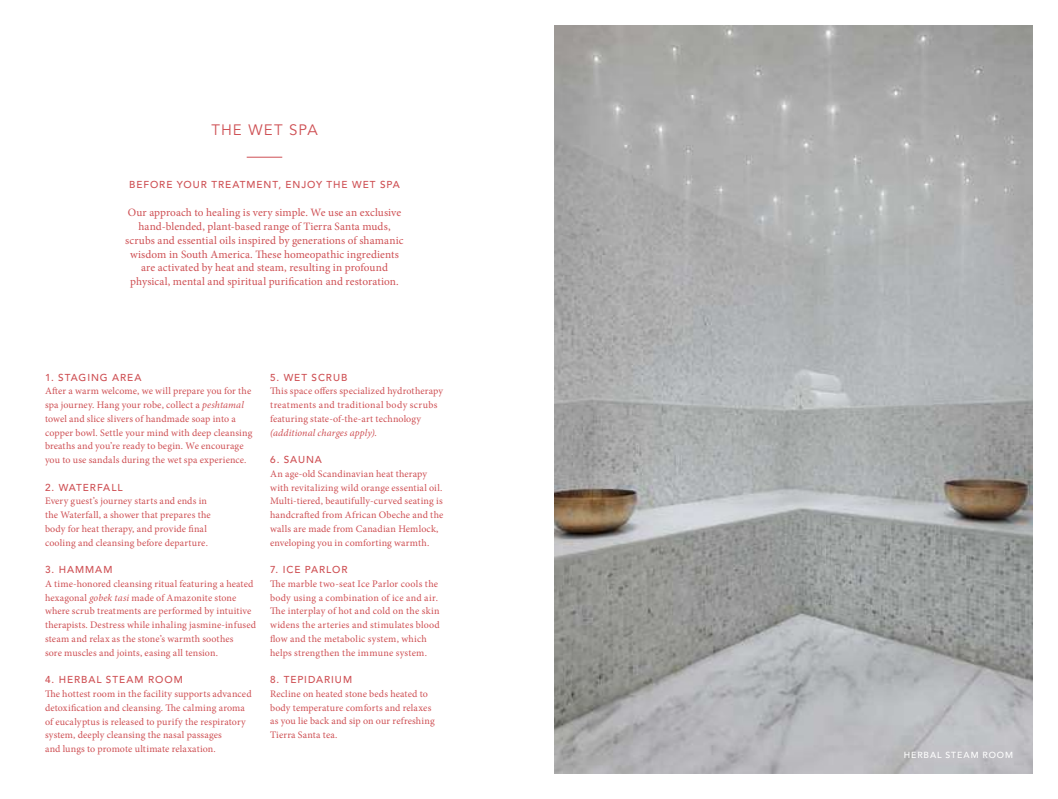
<style>
.page{position:relative;width:1058px;height:799px;background:#fff}
.page>*{position:absolute;margin:0;border:0;box-sizing:border-box;transform-origin:0 0}
.t1{font:15px "Avenir LT Std";letter-spacing:.07em;color:#ce4f53}
.t2{font:11.25px/13.8px "Minion Pro";letter-spacing:.01em;color:#ce4f53;text-align:center}
.t3{font:10px/13.8px "Minion Pro";letter-spacing:.015em;color:#ce4f53}
.t4{font:500 10px "Avenir LT Std";letter-spacing:.095em;color:#ce4f53}
.t5{font:500 8.75px "Avenir LT Std";letter-spacing:.105em;color:#fff}
.s1{font-style:italic}
</style>
<div class="page">
<img style="left:554px;top:25px;width:478px;height:749px">
<hr style="left:247px;top:157px;width:35px;height:1px;background:#ce4f53">
<h1 class="t1" style="left:211px;top:121px;width:108px">THE WET SPA</h1>
<p class="t4" style="left:129px;top:178px;width:272px">BEFORE YOUR TREATMENT, ENJOY THE WET SPA</p>
<p class="t2" style="left:125px;top:206px;width:280px">Our approach to healing is very simple. We use an exclusive hand-blended, plant-based range of Tierra Santa muds, scrubs and essential oils inspired by generations of shamanic wisdom in South America. These homeopathic ingredients are activated by heat and steam, resulting in profound physical, mental and spiritual purification and restoration.</p>
<p class="t4" style="left:45px;top:371px;width:98px">1. STAGING AREA</p>
<p class="t3" style="left:45px;top:384px;width:209px">After a warm welcome, we will prepare you for the spa journey. Hang your robe, collect a <span class="s1">peshtamal </span>towel and slice slivers of handmade soap into a copper bowl. Settle your mind with deep cleansing breaths and you’re ready to begin. We encourage you to use sandals during the wet spa experience.</p>
<p class="t4" style="left:45px;top:481px;width:79px">2. WATERFALL</p>
<p class="t3" style="left:45px;top:494px;width:167px">Every guest’s journey starts and ends in the Waterfall, a shower that prepares the body for heat therapy, and provide final cooling and cleansing before departure.</p>
<p class="t4" style="left:45px;top:564px;width:69px">3. HAMMAM</p>
<p class="t3" style="left:45px;top:577px;width:212px">A time-honored cleansing ritual featuring a heated hexagonal <span class="s1">gobek tasi</span> made of Amazonite stone where scrub treatments are performed by intuitive therapists. Destress while inhaling jasmine-infused steam and relax as the stone’s warmth soothes<br>sore muscles and joints, easing all tension.</p>
<p class="t4" style="left:45px;top:674px;width:139px">4. HERBAL STEAM ROOM</p>
<p class="t3" style="left:45px;top:687px;width:208px">The hottest room in the facility supports advanced detoxification and cleansing. The calming aroma of eucalyptus is released to purify the respiratory system, deeply cleansing the nasal passages<br>and lungs to promote ultimate relaxation.</p>
<p class="t4" style="left:270px;top:371px;width:79px">5. WET SCRUB</p>
<p class="t3" style="left:270px;top:384px;width:174px">This space offers specialized hydrotherapy treatments and traditional body scrubs featuring state-of-the-art technology <span class="s1">(additional charges apply)</span>.</p>
<p class="t4" style="left:270px;top:454px;width:53px">6. SAUNA</p>
<p class="t3" style="left:270px;top:467px;width:175px">An age-old Scandinavian heat therapy with revitalizing wild orange essential oil.<br>Multi-tiered, beautifully-curved seating is handcrafted from African Obeche and the walls are made from Canadian Hemlock, enveloping you in comforting warmth.</p>
<p class="t4" style="left:270px;top:564px;width:79px">7. ICE PARLOR</p>
<p class="t3" style="left:270px;top:577px;width:171px">The marble two-seat Ice Parlor cools the body using a combination of ice and air.<br>The interplay of hot and cold on the skin widens the arteries and stimulates blood flow and the metabolic system, which helps strengthen the immune system.</p>
<p class="t4" style="left:270px;top:674px;width:83px">8. TEPIDARIUM</p>
<p class="t3" style="left:270px;top:687px;width:166px">Recline on heated stone beds heated to body temperature comforts and relaxes as you lie back and sip on our refreshing Tierra Santa tea.</p>
<p class="t5" style="left:903px;top:749px;width:111px">HERBAL STEAM ROOM</p>
</div>
